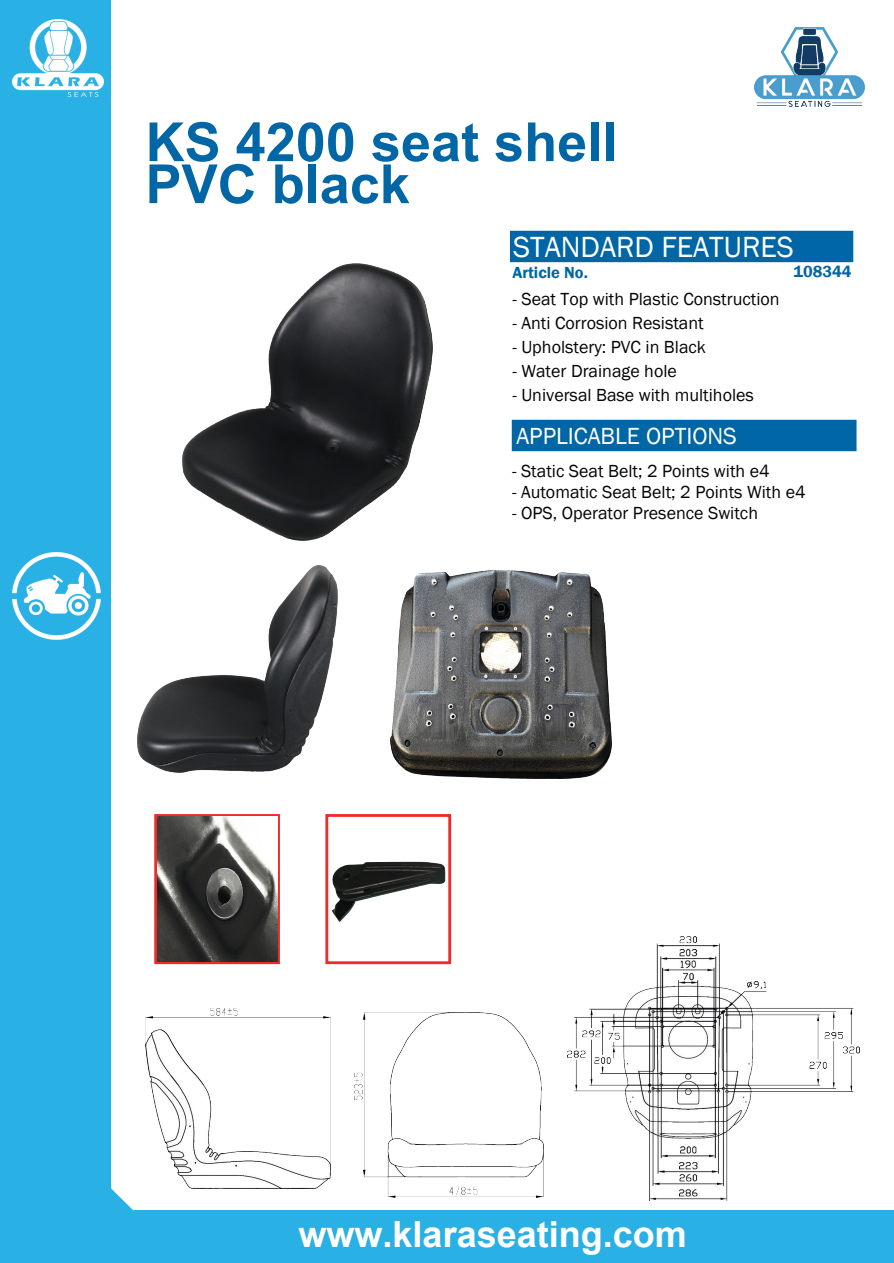
<style>
.page{position:relative;width:894px;height:1263px;background:#fff}
.page>*{position:absolute;margin:0;border:0;box-sizing:border-box;transform-origin:0 0}
.t1{font:700 54px/42px "Arial";color:#0166a5}
.t2{font:700 36px "Arial";color:#fff}
.t3{font:30px "Franklin Gothic";color:#fff}
.t4{font:24px "Franklin Gothic";color:#fff}
.t5{font:18px "Franklin Gothic";color:#030505}
.t6{font:600 16.5px "Franklin Gothic";color:#0166a5}
</style>
<div class="page">
<div style="left:510px;top:231px;width:343px;height:31px;background:#0166a5"></div>
<div style="left:511px;top:420px;width:345px;height:31px;background:#0166a5"></div>
<div style="left:0;top:0;width:111px;height:1263px;background:#29b0e5"></div>
<div style="left:0;top:1210px;width:893px;height:53px;background:#29b0e5"></div>
<img style="left:13px;top:19px;width:91px;height:78px">
<img style="left:13px;top:552px;width:87px;height:88px">
<img style="left:754px;top:28px;width:109px;height:79px">
<svg style="left:111px;top:1188px;width:22px;height:22px"></svg>
<img style="left:146px;top:1008px;width:184px;height:181px">
<img style="left:567px;top:936px;width:292px;height:264px">
<img style="left:354px;top:1013px;width:189px;height:184px">
<img style="left:391px;top:571px;width:220px;height:207px">
<img style="left:182px;top:263px;width:250px;height:278px">
<div style="left:154px;top:814px;width:126px;height:150px;border:3px solid #ee2b26"></div>
<img style="left:137px;top:566px;width:200px;height:207px">
<img style="left:157px;top:817px;width:120px;height:145px">
<div style="left:325px;top:814px;width:126px;height:150px;border:3px solid #ee2b26"></div>
<img style="left:331px;top:862px;width:115px;height:60px">
<h1 class="t1" style="left:145px;top:126px;width:473px">KS 4200 seat shell<br>PVC black</h1>
<h3 class="t3" style="left:513px;top:236px;width:282px">STANDARD FEATURES</h3>
<p class="t5" style="left:512px;top:293px;width:269px">- Seat Top with Plastic Construction</p>
<p class="t5" style="left:512px;top:317px;width:193px">- Anti Corrosion Resistant</p>
<p class="t5" style="left:512px;top:341px;width:195px">- Upholstery: PVC in Black</p>
<p class="t5" style="left:512px;top:365px;width:166px">- Water Drainage hole</p>
<p class="t5" style="left:512px;top:389px;width:243px">- Universal Base with multiholes</p>
<p class="t6" style="left:512px;top:267px;width:77px">Article No.</p>
<p class="t6" style="left:793px;top:265px;width:60px">108344</p>
<h3 class="t4" style="left:516px;top:427px;width:222px">APPLICABLE OPTIONS</h3>
<p class="t5" style="left:512px;top:464px;width:259px">- Static Seat Belt; 2 Points with e4</p>
<p class="t5" style="left:512px;top:485px;width:295px">- Automatic Seat Belt; 2 Points With e4</p>
<p class="t5" style="left:512px;top:506px;width:247px">- OPS, Operator Presence Switch</p>
<h2 class="t2" style="left:298px;top:1221px;width:390px">www.klaraseating.com</h2>
</div>
